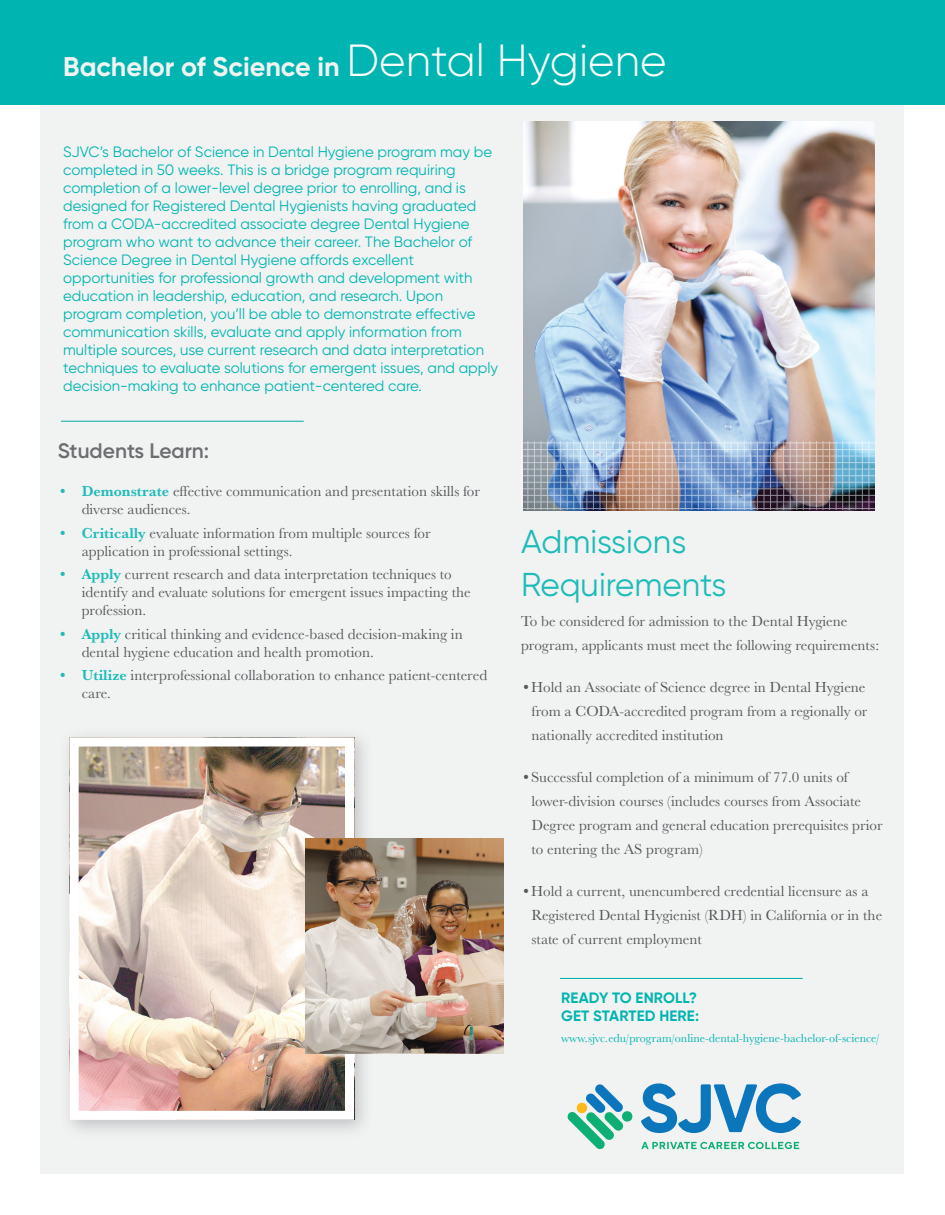
<style>
.page{position:relative;width:945px;height:1215px;background:#fff}
.page>*{position:absolute;margin:0;border:0;box-sizing:border-box;transform-origin:0 0}
.t1{font:33px/42.8px "Gilroy";color:#1dbcb8}
.t2{font:700 27px "Gilroy";color:#f1f2f2}
.t3{font:600 21px "Gilroy";color:#6c6d70}
.t4{font:15px/24px "Baskerville URW";color:#57585a}
.t5{font:15px/18px "Gilroy";color:#00b6b2}
.t6{font:700 15px/18px "Gilroy";letter-spacing:.01em;color:#00b5b1}
.t7{font:12px "Baskerville URW";color:#00b5b1}
.s1{font-weight:300;font-size:45px;color:#fff}
.s2{font-weight:700;color:#1dbcb8}
</style>
<div class="page">
<div style="left:40px;top:40px;width:864px;height:1134px;background:#f1f2f2"></div>
<svg style="left:641px;top:1142px;width:158px;height:7px"></svg>
<svg style="left:641px;top:1083px;width:160px;height:50px"></svg>
<svg style="left:567px;top:1084px;width:66px;height:66px"></svg>
<hr style="left:560px;top:978px;width:243px;height:1px;background:#00b5b1">
<hr style="left:61px;top:421px;width:243px;height:1px;background:#00b5b1">
<img style="left:523px;top:122px;width:352px;height:388px">
<hr style="left:521px;top:488px;width:354px;height:1px;background:#808385">
<hr style="left:521px;top:495px;width:354px;height:1px;background:#808385">
<hr style="left:521px;top:502px;width:354px;height:1px;background:#808385">
<hr style="left:521px;top:508px;width:354px;height:1px;background:#808385">
<hr style="left:521px;top:443px;width:354px;height:1px;background:#808385">
<hr style="left:521px;top:449px;width:354px;height:1px;background:#808385">
<hr style="left:521px;top:456px;width:354px;height:1px;background:#808385">
<hr style="left:521px;top:462px;width:354px;height:1px;background:#808385">
<hr style="left:521px;top:469px;width:354px;height:1px;background:#808385">
<hr style="left:521px;top:475px;width:354px;height:1px;background:#808385">
<hr style="left:521px;top:482px;width:354px;height:1px;background:#808385">
<hr style="left:869px;top:441px;width:1px;height:69px;background:#808385">
<hr style="left:862px;top:441px;width:1px;height:69px;background:#808385">
<hr style="left:856px;top:441px;width:1px;height:69px;background:#808385">
<hr style="left:849px;top:441px;width:1px;height:69px;background:#808385">
<hr style="left:842px;top:441px;width:1px;height:69px;background:#808385">
<hr style="left:836px;top:441px;width:1px;height:69px;background:#808385">
<hr style="left:829px;top:441px;width:1px;height:69px;background:#808385">
<hr style="left:823px;top:441px;width:1px;height:69px;background:#808385">
<hr style="left:816px;top:441px;width:1px;height:69px;background:#808385">
<hr style="left:809px;top:441px;width:1px;height:69px;background:#808385">
<hr style="left:803px;top:441px;width:1px;height:69px;background:#808385">
<hr style="left:797px;top:441px;width:1px;height:69px;background:#808385">
<hr style="left:790px;top:441px;width:1px;height:69px;background:#808385">
<hr style="left:783px;top:441px;width:1px;height:69px;background:#808385">
<hr style="left:777px;top:441px;width:1px;height:69px;background:#808385">
<hr style="left:770px;top:441px;width:1px;height:69px;background:#808385">
<hr style="left:764px;top:441px;width:1px;height:69px;background:#808385">
<hr style="left:757px;top:441px;width:1px;height:69px;background:#808385">
<hr style="left:751px;top:441px;width:1px;height:69px;background:#808385">
<hr style="left:744px;top:441px;width:1px;height:69px;background:#808385">
<hr style="left:737px;top:441px;width:1px;height:69px;background:#808385">
<hr style="left:731px;top:441px;width:1px;height:69px;background:#808385">
<hr style="left:724px;top:441px;width:1px;height:69px;background:#808385">
<hr style="left:718px;top:441px;width:1px;height:69px;background:#808385">
<hr style="left:711px;top:441px;width:1px;height:69px;background:#808385">
<hr style="left:705px;top:441px;width:1px;height:69px;background:#808385">
<hr style="left:698px;top:441px;width:1px;height:69px;background:#808385">
<hr style="left:692px;top:441px;width:1px;height:69px;background:#808385">
<hr style="left:685px;top:441px;width:1px;height:69px;background:#808385">
<hr style="left:678px;top:441px;width:1px;height:69px;background:#808385">
<hr style="left:672px;top:441px;width:1px;height:69px;background:#808385">
<hr style="left:665px;top:441px;width:1px;height:69px;background:#808385">
<hr style="left:659px;top:441px;width:1px;height:69px;background:#808385">
<hr style="left:652px;top:441px;width:1px;height:69px;background:#808385">
<hr style="left:646px;top:441px;width:1px;height:69px;background:#808385">
<hr style="left:639px;top:441px;width:1px;height:69px;background:#808385">
<hr style="left:633px;top:441px;width:1px;height:69px;background:#808385">
<hr style="left:626px;top:441px;width:1px;height:69px;background:#808385">
<hr style="left:619px;top:441px;width:1px;height:69px;background:#808385">
<hr style="left:613px;top:441px;width:1px;height:69px;background:#808385">
<hr style="left:606px;top:441px;width:1px;height:69px;background:#808385">
<hr style="left:600px;top:441px;width:1px;height:69px;background:#808385">
<hr style="left:593px;top:441px;width:1px;height:69px;background:#808385">
<hr style="left:587px;top:441px;width:1px;height:69px;background:#808385">
<hr style="left:580px;top:441px;width:1px;height:69px;background:#808385">
<hr style="left:574px;top:441px;width:1px;height:69px;background:#808385">
<hr style="left:567px;top:441px;width:1px;height:69px;background:#808385">
<hr style="left:560px;top:441px;width:1px;height:69px;background:#808385">
<hr style="left:554px;top:441px;width:1px;height:69px;background:#808385">
<hr style="left:547px;top:441px;width:1px;height:69px;background:#808385">
<hr style="left:541px;top:441px;width:1px;height:69px;background:#808385">
<hr style="left:534px;top:441px;width:1px;height:69px;background:#808385">
<hr style="left:528px;top:441px;width:1px;height:69px;background:#808385">
<hr style="left:521px;top:441px;width:1px;height:69px;background:#808385">
<div style="left:0;top:0;width:945px;height:104px;background:#00b5b1"></div>
<div style="left:59px;top:727px;width:315px;height:413px;background:#6c6d70;opacity:.36"></div>
<img style="left:80px;top:748px;width:264px;height:362px">
<div style="left:70px;top:738px;width:284px;height:382px;border:9px solid #fff"></div>
<img style="left:305px;top:838px;width:198px;height:216px">
<h2 class="t2" style="left:63px;top:50px;width:605px">Bachelor of Science in <span class="s1">Dental Hygiene</span></h2>
<p class="t5" style="left:63px;top:143px;width:436px">SJVC’s Bachelor of Science in Dental Hygiene program may be completed in 50 weeks. This is a bridge program requiring completion of a lower-level degree prior to enrolling, and is designed for Registered Dental Hygienists having graduated from a CODA-accredited associate degree Dental Hygiene program who want to advance their career. The Bachelor of Science Degree in Dental Hygiene affords excellent opportunities for professional growth and development with education in leadership, education, and research. Upon program completion, you’ll be able to demonstrate effective communication skills, evaluate and apply information from multiple sources, use current research and data interpretation techniques to evaluate solutions for emergent issues, and apply decision-making to enhance patient-centered care.</p>
<h3 class="t3" style="left:58px;top:438px;width:153px">Students Learn:</h3>
<p class="t4" style="left:82px;top:482px;width:400px;line-height:18px;text-indent:-24px"><span class="s2">• Demonstrate</span> effective communication and presentation skills for diverse audiences.</p>
<p class="t4" style="left:82px;top:523px;width:350px;line-height:18px;text-indent:-24px"><span class="s2">• Critically</span> evaluate information from multiple sources for application in professional settings.</p>
<p class="t4" style="left:82px;top:565px;width:391px;line-height:18px;text-indent:-24px"><span class="s2">• Apply</span> current research and data interpretation techniques to identify and evaluate solutions for emergent issues impacting the profession.</p>
<p class="t4" style="left:82px;top:624px;width:382px;line-height:18px;text-indent:-24px"><span class="s2">• Apply</span> critical thinking and evidence-based decision-making in dental hygiene education and health promotion.</p>
<p class="t4" style="left:82px;top:666px;width:407px;line-height:18px;text-indent:-24px"><span class="s2">• Utilize</span> interprofessional collaboration to enhance patient-centered care.</p>
<h1 class="t1" style="left:521px;top:520px;width:207px">Admissions<br>Requirements</h1>
<p class="t4" style="left:521px;top:609px;width:360px">To be considered for admission to the Dental Hygiene program, applicants must meet the following requirements:</p>
<p class="t4" style="left:532px;top:675px;width:337px;text-indent:-10px">•Hold an Associate of Science degree in Dental Hygiene from a CODA-accredited program from a regionally or nationally accredited institution</p>
<p class="t4" style="left:532px;top:765px;width:352px;text-indent:-10px">•Successful completion of a minimum of 77.0 units of lower-division courses (includes courses from Associate Degree program and general education prerequisites prior to entering the AS program)</p>
<p class="t4" style="left:532px;top:879px;width:352px;text-indent:-10px">•Hold a current, unencumbered credential licensure as a<br>Registered Dental Hygienist (RDH) in California or in the state of current employment</p>
<p class="t6" style="left:561px;top:989px;width:139px">READY TO ENROLL?<br>GET STARTED HERE:</p>
<p class="t7" style="left:561px;top:1030px;width:320px">www.sjvc.edu/program/online-dental-hygiene-bachelor-of-science/</p>
</div>
